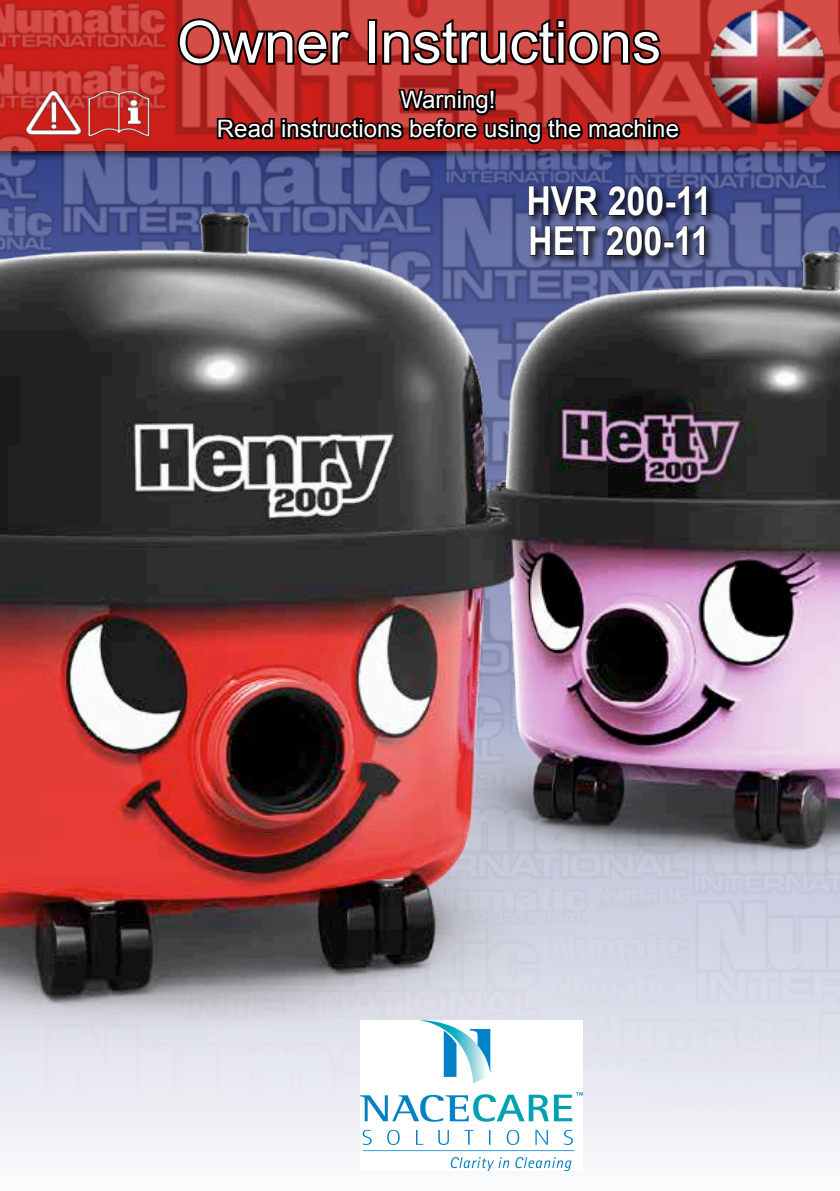
<style>
.page{position:relative;width:840px;height:1191px;background:#fff}
.page>*{position:absolute;margin:0;border:0;box-sizing:border-box;transform-origin:0 0}
.t1{font:58px "Arial";color:#fff}
.t2{font:700 40px/40px "Arial";color:#fff;scale:.85 1}
.t3{font:24px/28.8px "Arial";color:#fff;text-align:center}
</style>
<div class="page">
<img style="left:0;top:0;width:839px;height:1171px">
<svg style="left:176px;top:15px;width:506px;height:85px;background:#942b27"></svg>
<img style="left:25px;top:85px;width:129px;height:15px">
<img style="left:705px;top:4px;width:123px;height:96px">
<img style="left:0;top:100px;width:839px;height:1035px">
<div style="left:526px;top:184px;width:191px;height:82px;background:#000;opacity:.75"></div>
<svg style="left:527px;top:185px;width:72px;height:31px;background:#1f2649"></svg>
<svg style="left:607px;top:185px;width:56px;height:31px;background:#202649"></svg>
<div style="left:665px;top:201px;width:10px;height:7px;border:1px solid #000"></div>
<svg style="left:677px;top:185px;width:29px;height:31px"></svg>
<svg style="left:529px;top:225px;width:67px;height:31px;background:#333956"></svg>
<svg style="left:605px;top:225px;width:56px;height:31px;background:#303652"></svg>
<div style="left:663px;top:241px;width:10px;height:7px;border:1px solid #000"></div>
<svg style="left:675px;top:225px;width:30px;height:31px"></svg>
<img style="left:360px;top:1020px;width:222px;height:150px">
<h1 class="t1" style="left:177px;top:4px;width:485px">Owner Instructions</h1>
<p class="t3" style="left:217px;top:86px;width:463px">Warning!<br>Read instructions before using the machine</p>
<h2 class="t2" style="left:526px;top:182px;width:219px">HVR 200-11<br>HET 200-11</h2>
</div>
